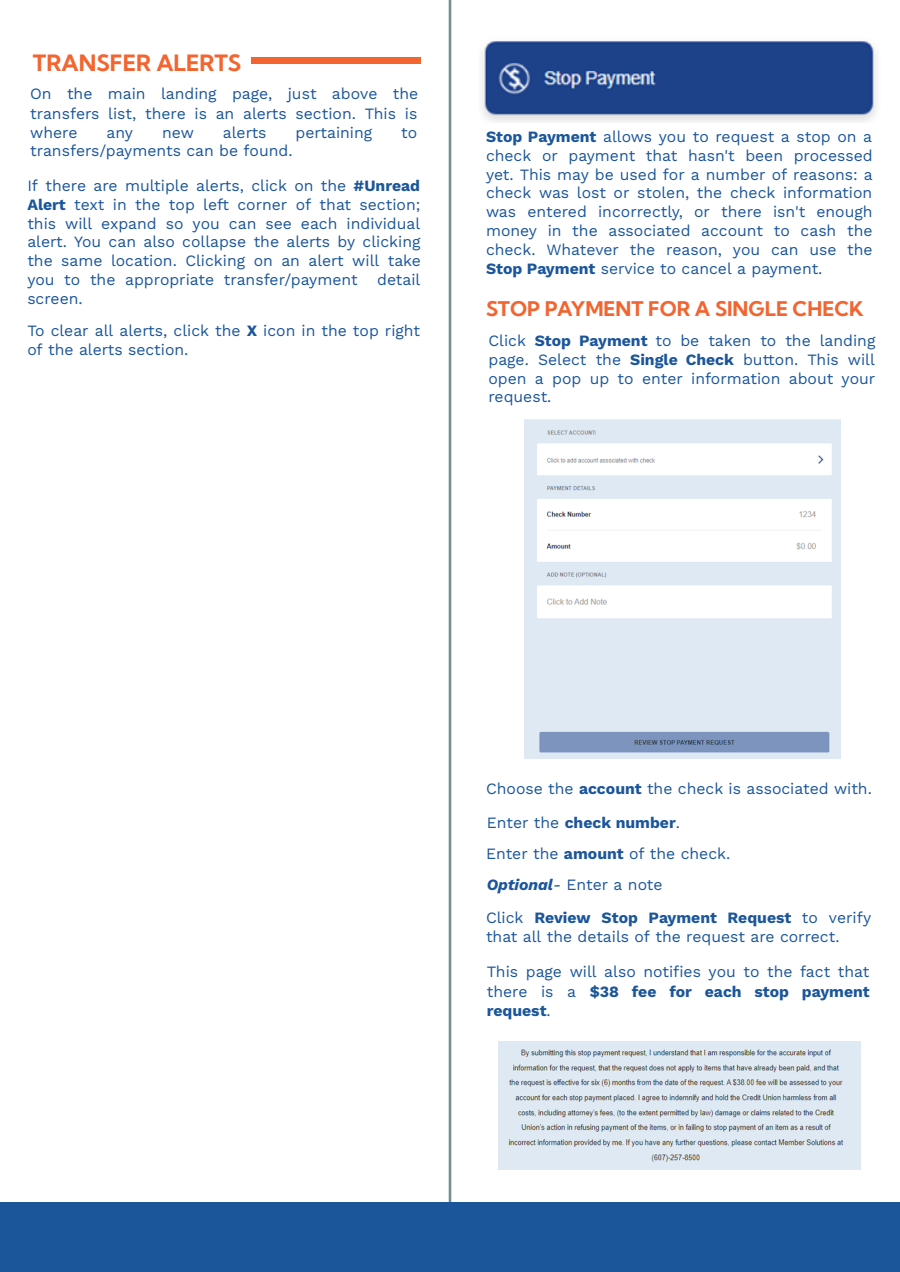
<style>
.page{position:relative;width:900px;height:1272px;background:#fff}
.page>*{position:absolute;margin:0;border:0;box-sizing:border-box;transform-origin:0 0}
.t1{font:700 22.5px "Kumbh Sans";color:#f26531}
.t2{font:700 20.25px "Kumbh Sans";color:#f26531}
.t3{font:15.75px/19.2px "Work Sans";color:#1b569b}
.t4{font:700 15.75px "Work Sans";color:#1b569b}
.s1{font-weight:700}
.s2{font-weight:700;font-style:italic}
.s3{font-style:italic}
.s4{font-weight:400}
</style>
<div class="page">
<hr style="left:449px;top:0;width:2px;height:1231px;background:#768c95">
<div style="left:0;top:1202px;width:900px;height:70px;background:#1b569b"></div>
<img style="left:482px;top:41px;width:395px;height:81px">
<img style="left:525px;top:419px;width:316px;height:340px">
<img style="left:499px;top:1041px;width:362px;height:129px">
<div style="left:251px;top:57px;width:170px;height:6px;background:#f26531"></div>
<p class="t1" style="left:33px;top:49px;width:210px">TRANSFER ALERTS</p>
<p class="t3" style="left:30px;top:84px;width:389px">On the main landing page, just above the transfers list, there is an alerts section. This is</p>
<p class="t3" style="left:30px;top:123px;width:49px">where</p>
<p class="t3" style="left:107px;top:123px;width:28px">any</p>
<p class="t3" style="left:162px;top:123px;width:33px">new</p>
<p class="t3" style="left:223px;top:123px;width:45px">alerts</p>
<p class="t3" style="left:296px;top:123px;width:78px">pertaining</p>
<p class="t3" style="left:401px;top:123px;width:18px">to</p>
<p class="t3" style="left:30px;top:141px;width:264px">transfers/payments can be found.</p>
<p class="t3" style="left:27px;top:176px;width:320px">If there are multiple alerts, click on the</p>
<p class="t3" style="left:27px;top:176px;width:395px;line-height:18.8px;text-align:justify;text-indent:326px"><span class="s1">#Unread Alert</span> text in the top left corner of that section; this will expand so you can see each individual alert. You can also collapse the alerts by clicking</p>
<p class="t3" style="left:27px;top:251px;width:395px">the same location. Clicking on an alert will take</p>
<p class="t3" style="left:27px;top:270px;width:395px">you to the appropriate transfer/payment detail screen.</p>
<p class="t3" style="left:27px;top:321px;width:394px">To clear all alerts, click the <span class="s1">X</span> icon in the top right of the alerts section.</p>
<p class="t3" style="left:486px;top:127px;width:388px"><span class="s1">Stop Payment</span> allows you to request a stop on a</p>
<p class="t3" style="left:486px;top:146px;width:388px;line-height:18.8px;text-align:justify">check or payment that hasn't been processed yet. This may be used for a number of reasons: a check was lost or stolen, the check information was entered incorrectly, or there isn't enough</p>
<p class="t3" style="left:486px;top:221px;width:388px;text-align:justify">money in the associated account to cash the check. Whatever the reason, you can use the <span class="s1">Stop Payment</span> service to cancel a payment.</p>
<p class="t2" style="left:486px;top:296px;width:379px">STOP PAYMENT FOR A SINGLE CHECK</p>
<p class="t3" style="left:488px;top:331px;width:388px">Click <span class="s1">Stop Payment</span> to be taken to the landing</p>
<p class="t3" style="left:488px;top:350px;width:134px">page. Select the</p>
<p class="t4" style="left:630px;top:350px;width:105px">Single Check</p>
<p class="t3" style="left:488px;top:350px;width:388px;line-height:18.6px;text-align:justify;text-indent:255px">button. This will open a pop up to enter information about your request.</p>
<p class="t3" style="left:486px;top:772px;width:387px;line-height:33.6px">Choose the <span class="s1">account</span> the check is associated with.<br>Enter the <span class="s1">check number</span>.</p>
<p class="t3" style="left:486px;top:838px;width:246px;line-height:31.3px">Enter the <span class="s1">amount</span> of the check.<br><span class="s2">Optional</span><span class="s3">-</span> Enter a note</p>
<p class="t4" style="left:486px;top:909px;width:106px"><span class="s4">Click</span> Review</p>
<p class="t3" style="left:486px;top:908px;width:387px;text-indent:116px"><span class="s1">Stop Payment Request</span> to verify that all the details of the request are correct.</p>
<p class="t3" style="left:487px;top:962px;width:385px;text-align:justify">This page will also notifies you to the fact that there is a <span class="s1">$38 fee for each stop payment request</span>.</p>
</div>
